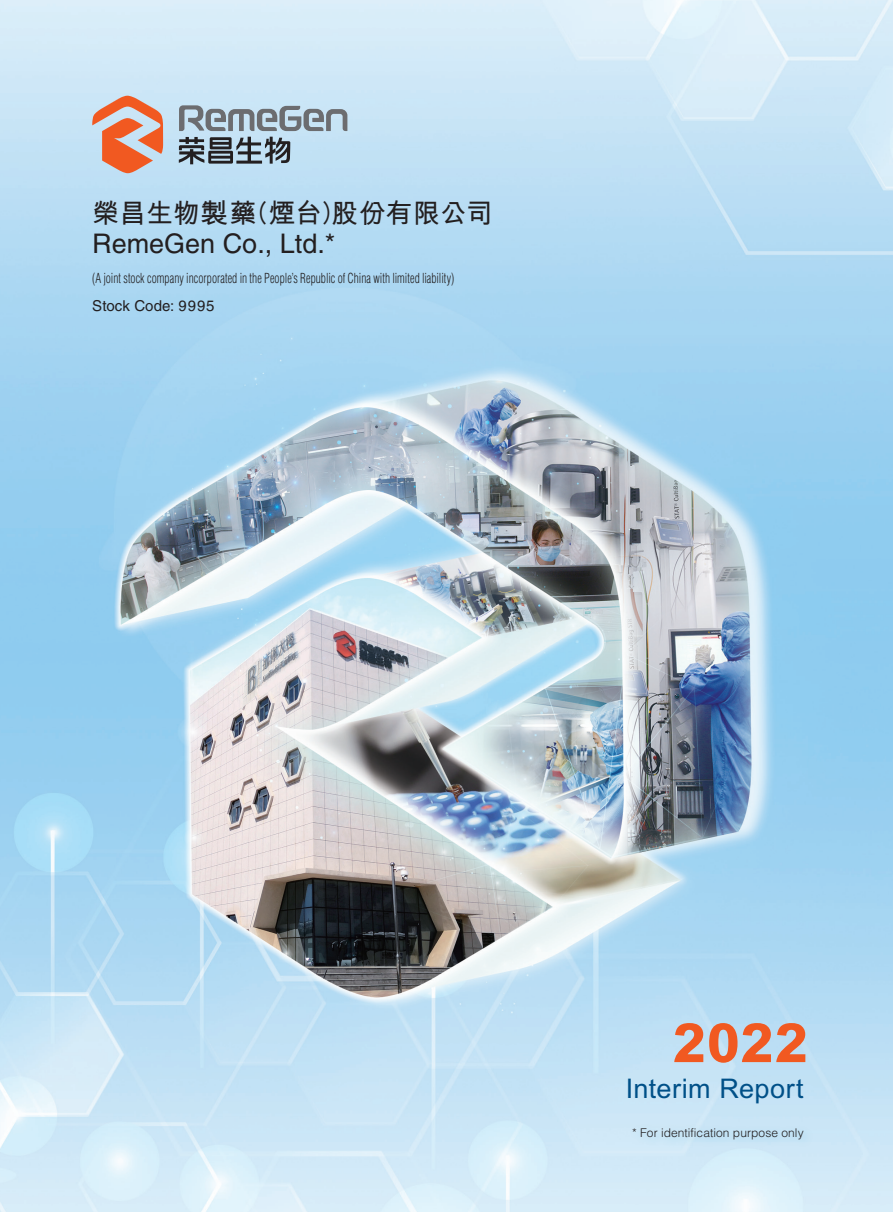
<style>
.page{position:relative;width:893px;height:1212px;background:#fff}
.page>*{position:absolute;margin:0;border:0;box-sizing:border-box;transform-origin:0 0}
.t1{font:800 54px "M Hei HK";color:#f15921}
.t2{font:700 27px "M Hei HK";color:#231f20}
.t3{font:27px "Helvetica LT Std";color:#231f20}
.t4{font:700 27px "M Hei HK";letter-spacing:.015em;color:#005088}
.t5{font:15px "Helvetica LT Std";letter-spacing:.01em;color:#231f20}
.t6{font:300 condensed 13.5px "Helvetica LT Std";letter-spacing:.005em;color:#231f20;scale:.85 1}
.t7{font:300 12px "Helvetica LT Std";letter-spacing:.005em;color:#231f20}
</style>
<div class="page">
<img style="left:0;top:0;width:893px;height:1212px">
<div style="left:629px;top:1123px;width:185px;height:27px;background:#cae5f6"></div>
<svg style="left:92px;top:96px;width:72px;height:77px;background:#da9f8d"></svg>
<svg style="left:179px;top:105px;width:168px;height:26px;background:#9baab4"></svg>
<svg style="left:179px;top:137px;width:111px;height:27px;background:#74828d"></svg>
<h2 class="t2" style="left:92px;top:193px;width:402px">榮昌生物製藥(煙台)股份有限公司</h2>
<h2 class="t3" style="left:92px;top:228px;width:245px">RemeGen Co., Ltd.*</h2>
<p class="t6" style="left:92px;top:270px;width:427px">(A joint stock company incorporated in the People’s Republic of China with limited liability)</p>
<p class="t5" style="left:92px;top:297px;width:124px">Stock Code: 9995</p>
<h1 class="t1" style="left:673px;top:1006px;width:137px">2022</h1>
<h2 class="t4" style="left:626px;top:1068px;width:179px">Interim Report</h2>
<p class="t7" style="left:632px;top:1125px;width:173px">* For identification purpose only</p>
</div>
